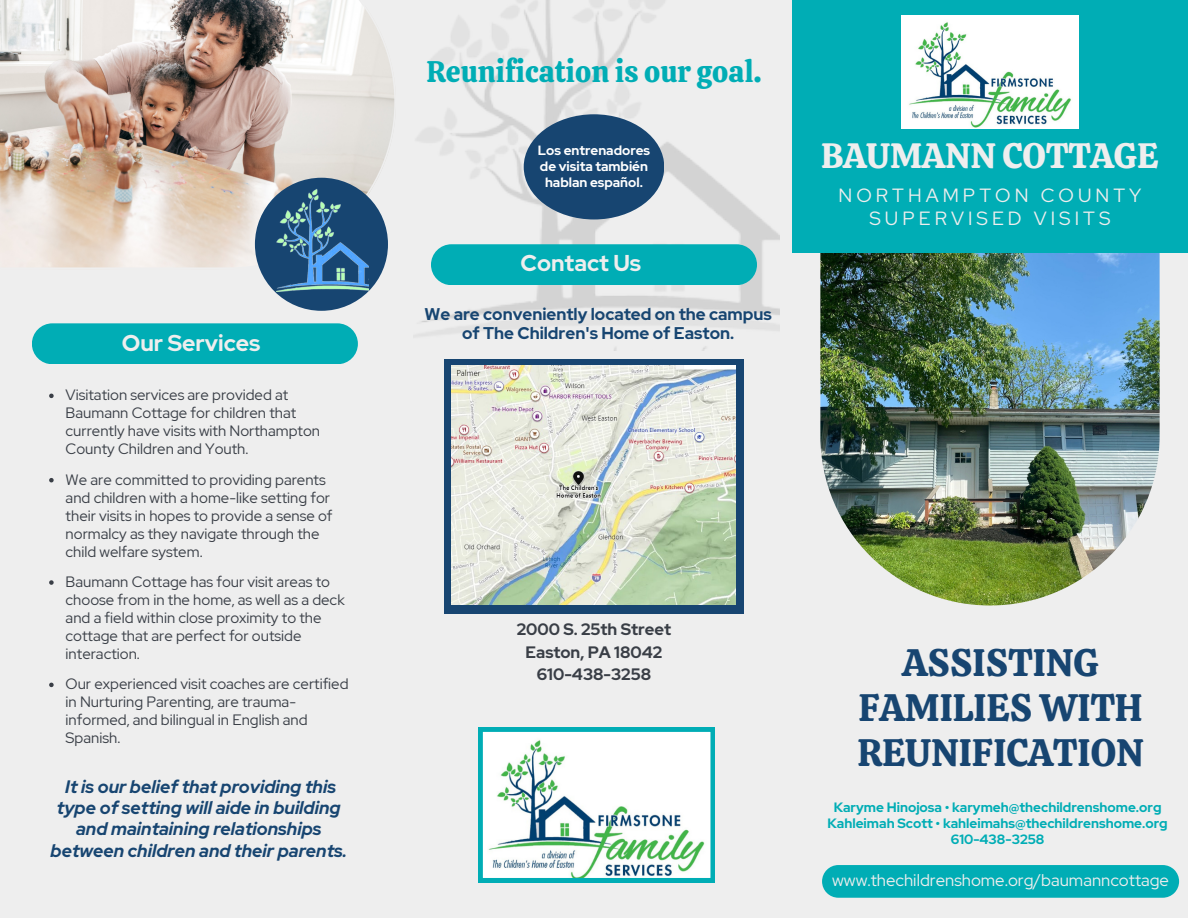
<style>
.page{position:relative;width:1188px;height:918px;background:#eee}
.page>*{position:absolute;margin:0;border:0;box-sizing:border-box;transform-origin:0 0}
.t1{font:38.1px/45px "Calistoga";color:#174571;text-align:center}
.t2{font:35.1px "Calistoga";color:#eee}
.t3{font:29.7px "Calistoga";color:#00adb5}
.t4{font:700 22.8px "Red Hat Display";color:#eee}
.t5{font:19.05px/22.5px "Red Hat Display";letter-spacing:.21em;color:#eee;text-align:center}
.t6{font:italic 700 18px/21.3px "Red Hat Display";color:#174571;text-align:center}
.t7{font:700 16.95px/19.5px "Red Hat Display";color:#174571;text-align:center}
.t8{font:16.8px "Red Hat Display";color:#eee}
.t9{font:700 16.5px/22.5px "Red Hat Display";color:#393e46;text-align:center}
.t10{font:15px/18px "Red Hat Display";color:#393e46}
.t11{font:700 13.5px "Red Hat Display";color:#00adb5}
.t12{font:700 13.35px/16px "Red Hat Display";color:#fff;text-align:center}
</style>
<div class="page">
<img style="left:820px;top:253px;width:340px;height:352px">
<div style="left:792px;top:0;width:396px;height:253px;background:#00adb5"></div>
<img style="left:902px;top:16px;width:176px;height:112px">
<svg style="left:0;top:0;width:395px;height:268px"></svg>
<div style="left:255px;top:178px;width:133px;height:133px;background:#174571;border-radius:50%"></div>
<img style="left:277px;top:187px;width:92px;height:104px">
<div style="left:32px;top:323px;width:326px;height:41px;background:#00adb5;border-radius:20px"></div>
<img style="left:415px;top:0;width:365px;height:351px">
<div style="left:431px;top:244px;width:326px;height:41px;background:#00adb5;border-radius:20px"></div>
<div style="left:444px;top:359px;width:300px;height:255px;background:#174571"></div>
<img style="left:452px;top:366px;width:283px;height:238px">
<svg style="left:478px;top:727px;width:237px;height:155px"></svg>
<div style="left:524px;top:114px;width:140px;height:105px;background:#174571;border-radius:50%"></div>
<svg style="left:49px;top:394px;width:5px;height:4px"></svg>
<svg style="left:49px;top:478px;width:5px;height:4px"></svg>
<svg style="left:49px;top:580px;width:5px;height:5px"></svg>
<svg style="left:822px;top:865px;width:357px;height:33px;background:#06aeb6"></svg>
<svg style="left:49px;top:683px;width:5px;height:4px"></svg>
<p class="t4" style="left:122px;top:327px;width:140px">Our Services</p>
<h3 class="t10" style="left:66px;top:386px;width:256px">Visitation services are provided at Baumann Cottage for children that currently have visits with Northampton County Children and Youth.</h3>
<p class="t10" style="left:66px;top:470px;width:268px">We are committed to providing parents and children with a home-like setting for their visits in hopes to provide a sense of normalcy as they navigate through the child welfare system.</p>
<p class="t10" style="left:66px;top:573px;width:281px">Baumann Cottage has four visit areas to choose from in the home, as well as a deck and a field within close proximity to the cottage that are perfect for outside interaction.</p>
<p class="t10" style="left:66px;top:675px;width:284px">Our experienced visit coaches are certified in Nurturing Parenting, are trauma&shy;informed, and bilingual in English and<br>Spanish.</p>
<h4 class="t6" style="left:51px;top:776px;width:298px">It is our belief that providing this type of setting will aide in building and maintaining relationships between children and their parents.</h4>
<h5 class="t3" style="left:426px;top:52px;width:337px">Reunification is our goal.</h5>
<p class="t12" style="left:538px;top:143px;width:114px">Los entrenadores de visita también hablan español.</p>
<p class="t4" style="left:521px;top:248px;width:122px">Contact Us</p>
<p class="t7" style="left:425px;top:304px;width:349px">We are conveniently located on the campus of The Children's Home of Easton.</p>
<h1 class="t2" style="left:821px;top:133px;width:339px">BAUMANN COTTAGE</h1>
<p class="t5" style="left:838px;top:184px;width:304px">NORTHAMPTON COUNTY<br>SUPERVISED VISITS</p>
<h6 class="t9" style="left:517px;top:618px;width:156px">2000 S. 25th Street<br>Easton, PA 18042<br>610-438-3258</h6>
<h2 class="t1" style="left:857px;top:640px;width:288px">ASSISTING<br>FAMILIES WITH<br>REUNIFICATION</h2>
<p class="t11" style="left:834px;top:799px;width:329px">Karyme Hinojosa • karymeh@thechildrenshome.org</p>
<h1 class="t11" style="left:828px;top:814px;width:342px">Kahleimah Scott • kahleimahs@thechildrenshome.org</h1>
<p class="t11" style="left:951px;top:830px;width:95px">610-438-3258</p>
<p class="t8" style="left:832px;top:869px;width:338px">www.thechildrenshome.org/baumanncottage</p>
</div>
